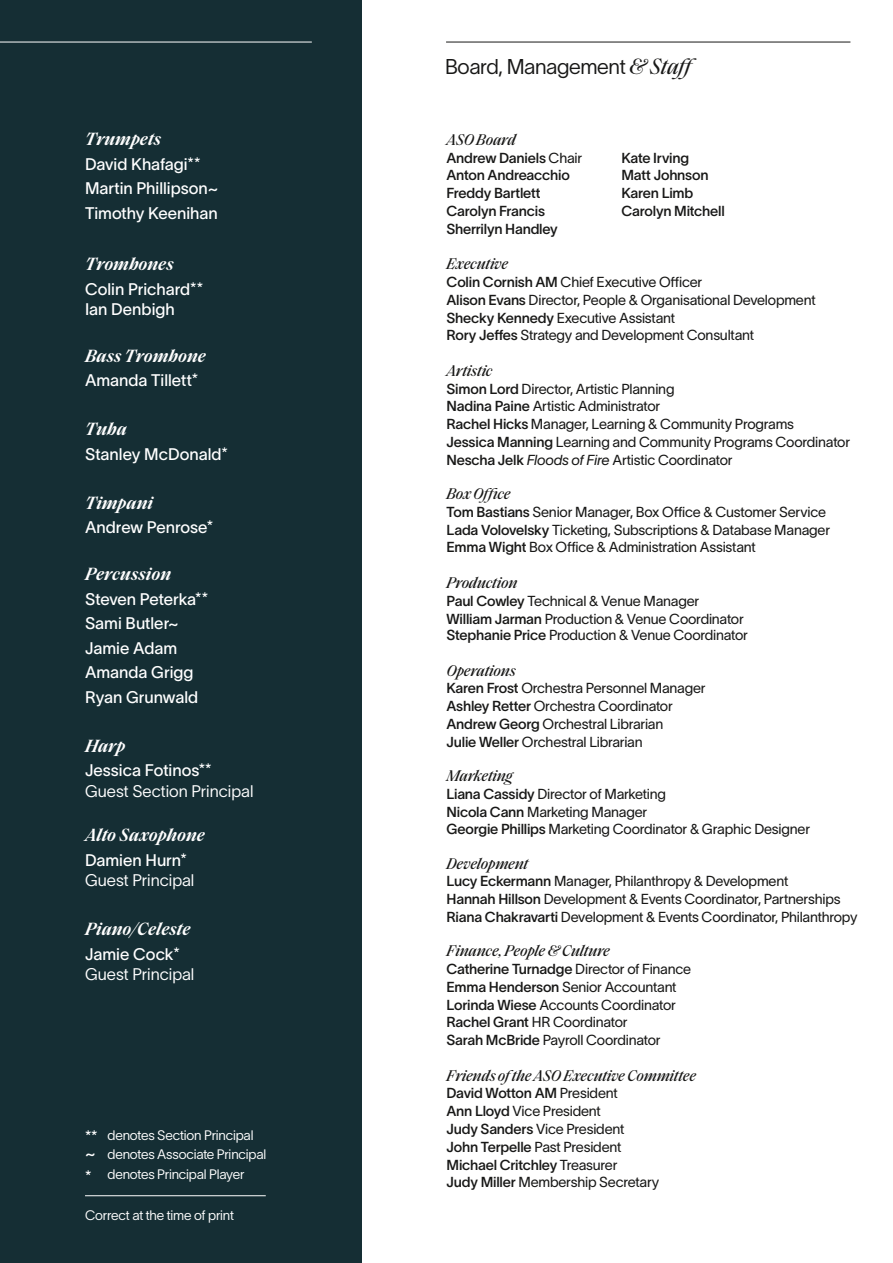
<style>
.page{position:relative;width:893px;height:1263px;background:#fff}
.page>*{position:absolute;margin:0;border:0;box-sizing:border-box;transform-origin:0 0}
.t1{font:21px "TWK Lausanne";letter-spacing:-.02em;color:#181817}
.Player_list_instrument{font:italic 600 18px "Saol Text";letter-spacing:.005em;color:#fff}
.Player_list{font:italic 600 18px "Saol Text";letter-spacing:.005em;color:#fff}
.Player_list-2{font:16.5px/16.5px "TWK Lausanne 400";color:#fff}
.Player_list-3{font:16.5px/20.2px "TWK Lausanne";letter-spacing:-.005em;color:#fff}
.Player_list_instrument-2{font:16.5px "TWK Lausanne 400";letter-spacing:-.005em;color:#fff}
.Staff_list{font:italic 500 15.75px "Saol Text";letter-spacing:-.015em;color:#181817}
.Staff_list-2{font:14.25px/16.5px "TWK Lausanne 300";letter-spacing:-.015em;color:#181817}
.Staff_list-3{font:14.25px "TWK Lausanne 500";letter-spacing:-.015em;color:#181817}
.Player_list-4{font:13.5px/19.5px "TWK Lausanne 250";letter-spacing:-.015em;color:#fff}
.s1{font-family:"TWK Lausanne 400"}
.s2{font-family:"Saol Text";font-style:italic;font-size:22.5px}
.s3{font-family:"TWK Lausanne 300"}
.s4{font-family:"TWK Lausanne 500"}
.s5{font-style:italic}
.s6{font-family:"TWK Lausanne"}
</style>
<div class="page">
<div style="left:0;top:0;width:361px;height:1263px;background:#152e34"></div>
<hr style="left:0;top:42px;width:312px;height:1px;background:#fff">
<hr style="left:446px;top:42px;width:404px;height:1px;background:#181817">
<hr style="left:85px;top:1195px;width:181px;height:1px;background:#fff">
<p class="Player_list_instrument" style="left:85px;top:126px;width:78px">Trumpets</p>
<p class="Player_list_instrument-2" style="left:85px;top:152px;width:117px">David Khafagi**</p>
<p class="Player_list_instrument-2" style="left:85px;top:177px;width:135px">Martin Phillipson~</p>
<p class="Player_list_instrument-2" style="left:85px;top:201px;width:134px">Timothy Keenihan</p>
<p class="Player_list_instrument" style="left:85px;top:251px;width:90px">Trombones</p>
<p class="Player_list-2" style="left:85px;top:277px;width:120px;line-height:20.2px">Colin Prichard**<br>Ian Denbigh</p>
<p class="Player_list_instrument" style="left:85px;top:342px;width:122px">Bass Trombone</p>
<p class="Player_list-2" style="left:85px;top:371px;width:115px">Amanda Tillett*</p>
<p class="Player_list" style="left:85px;top:416px;width:43px">Tuba</p>
<p class="Player_list-2" style="left:85px;top:445px;width:144px">Stanley McDonald*</p>
<p class="Player_list" style="left:85px;top:489px;width:69px">Timpani</p>
<p class="Player_list-2" style="left:85px;top:518px;width:130px">Andrew Penrose*</p>
<p class="Player_list_instrument" style="left:85px;top:561px;width:87px">Percussion</p>
<p class="Player_list-2" style="left:85px;top:590px;width:125px">Steven Peterka**</p>
<p class="Player_list-2" style="left:85px;top:614px;width:95px">Sami Butler~</p>
<p class="Player_list-2" style="left:85px;top:639px;width:94px">Jamie Adam</p>
<p class="Player_list-2" style="left:85px;top:663px;width:110px">Amanda Grigg</p>
<p class="Player_list-2" style="left:85px;top:688px;width:115px">Ryan Grunwald</p>
<p class="Player_list_instrument" style="left:85px;top:732px;width:42px">Harp</p>
<p class="Player_list-3" style="left:85px;top:759px;width:170px"><span class="s1">Jessica Fotinos**<br></span>Guest Section Principal</p>
<p class="Player_list_instrument" style="left:85px;top:822px;width:121px">Alto Saxophone</p>
<p class="Player_list-3" style="left:85px;top:849px;width:111px"><span class="s1">Damien Hurn*<br></span>Guest Principal</p>
<p class="Player_list_instrument" style="left:85px;top:916px;width:107px">Piano/Celeste</p>
<p class="Player_list-3" style="left:85px;top:943px;width:111px"><span class="s1">Jamie Cock*<br></span>Guest Principal</p>
<p class="Player_list-4" style="left:107px;top:1124px;width:160px">denotes Section Principal denotes Associate Principal denotes Principal Player</p>
<p class="Player_list-4" style="left:85px;top:1204px;width:150px">Correct at the time of print</p>
<p class="Player_list-2" style="left:85px;top:1127px;width:14px">** ~</p>
<p class="Player_list-2" style="left:85px;top:1168px;width:8px">*</p>
<p class="t1" style="left:445px;top:52px;width:259px">Board, Management <span class="s2">&amp; Staff</span></p>
<p class="Staff_list" style="left:446px;top:128px;width:71px">ASO Board</p>
<p class="Staff_list-3" style="left:446px;top:147px;width:137px">Andrew Daniels <span class="s3">Chair</span></p>
<p class="Staff_list-3" style="left:446px;top:165px;width:125px">Anton Andreacchio</p>
<p class="Staff_list-3" style="left:446px;top:183px;width:96px">Freddy Bartlett</p>
<p class="Staff_list-3" style="left:446px;top:201px;width:100px">Carolyn Francis</p>
<p class="Staff_list-3" style="left:446px;top:219px;width:113px">Sherrilyn Handley</p>
<p class="Staff_list" style="left:446px;top:252px;width:63px">Executive</p>
<p class="Staff_list-2" style="left:446px;top:273px;width:257px"><span class="s4">Colin Cornish AM</span> Chief Executive Officer</p>
<p class="Staff_list-2" style="left:446px;top:290px;width:371px"><span class="s4">Alison Evans</span> Director, People &amp; Organisational Development</p>
<p class="Staff_list-2" style="left:446px;top:308px;width:230px"><span class="s4">Shecky Kennedy</span> Executive Assistant</p>
<p class="Staff_list-2" style="left:446px;top:326px;width:309px"><span class="s4">Rory Jeffes</span> Strategy and Development Consultant</p>
<p class="Staff_list" style="left:446px;top:359px;width:48px">Artistic</p>
<p class="Staff_list-2" style="left:446px;top:379px;width:230px"><span class="s4">Simon Lord</span> Director, Artistic Planning</p>
<p class="Staff_list-2" style="left:446px;top:397px;width:215px"><span class="s4">Nadina Paine</span> Artistic Administrator</p>
<p class="Staff_list-2" style="left:446px;top:415px;width:349px"><span class="s4">Rachel Hicks</span> Manager, Learning &amp; Community Programs</p>
<p class="Staff_list-2" style="left:446px;top:433px;width:405px"><span class="s4">Jessica Manning</span> Learning and Community Programs Coordinator</p>
<p class="Staff_list-2" style="left:446px;top:450px;width:288px"><span class="s4">Nescha Jelk</span> <span class="s5">Floods of Fire</span> Artistic Coordinator</p>
<p class="Staff_list" style="left:446px;top:482px;width:66px">Box Office</p>
<p class="Staff_list-2" style="left:446px;top:503px;width:381px"><span class="s4">Tom Bastians</span> Senior Manager, Box Office &amp; Customer Service</p>
<p class="Staff_list-2" style="left:446px;top:520px;width:385px"><span class="s4">Lada Volovelsky</span> Ticketing, Subscriptions &amp; Database Manager</p>
<p class="Staff_list-2" style="left:446px;top:538px;width:311px"><span class="s4">Emma Wight</span> Box Office &amp; Administration Assistant</p>
<p class="Staff_list" style="left:446px;top:571px;width:72px">Production</p>
<p class="Staff_list-2" style="left:446px;top:591px;width:254px"><span class="s4">Paul Cowley</span> Technical &amp; Venue Manager</p>
<p class="Staff_list-2" style="left:446px;top:609px;width:303px"><span class="s4">William Jarman</span> Production &amp; Venue Coordinator<br><span class="s4">Stephanie Price</span> Production &amp; Venue Coordinator</p>
<p class="Staff_list" style="left:446px;top:659px;width:71px">Operations</p>
<p class="Staff_list-2" style="left:446px;top:679px;width:261px"><span class="s4">Karen Frost</span> Orchestra Personnel Manager</p>
<p class="Staff_list-2" style="left:446px;top:697px;width:228px"><span class="s4">Ashley Retter</span> Orchestra Coordinator</p>
<p class="Staff_list-2" style="left:446px;top:715px;width:218px"><span class="s4">Andrew Georg</span> Orchestral Librarian</p>
<p class="Staff_list-2" style="left:446px;top:732px;width:198px"><span class="s4">Julie Weller</span> Orchestral Librarian</p>
<p class="Staff_list" style="left:446px;top:764px;width:68px">Marketing</p>
<p class="Staff_list-2" style="left:446px;top:784px;width:221px"><span class="s4">Liana Cassidy</span> Director of Marketing</p>
<p class="Staff_list-2" style="left:446px;top:802px;width:202px"><span class="s4">Nicola Cann</span> Marketing Manager</p>
<p class="Staff_list-2" style="left:446px;top:820px;width:365px"><span class="s4">Georgie Phillips</span> Marketing Coordinator &amp; Graphic Designer</p>
<p class="Staff_list" style="left:446px;top:852px;width:83px">Development</p>
<p class="Staff_list-2" style="left:446px;top:872px;width:343px"><span class="s4">Lucy Eckermann</span> Manager, Philanthropy &amp; Development</p>
<p class="Staff_list-2" style="left:446px;top:890px;width:396px"><span class="s4">Hannah Hillson</span> Development &amp; Events Coordinator, Partnerships</p>
<p class="Staff_list-2" style="left:446px;top:908px;width:412px"><span class="s4">Riana Chakravarti</span> Development &amp; Events Coordinator, Philanthropy</p>
<p class="Staff_list" style="left:446px;top:939px;width:165px">Finance, People &amp; Culture</p>
<p class="Staff_list-3" style="left:446px;top:959px;width:246px">Catherine Turnadge <span class="s3">Director of Finance</span></p>
<p class="Staff_list-2" style="left:446px;top:977px;width:232px"><span class="s4">Emma Henderson</span> Senior Accountant</p>
<p class="Staff_list-2" style="left:446px;top:995px;width:231px"><span class="s6">Lorinda Wiese</span> Accounts Coordinator</p>
<p class="Staff_list-2" style="left:446px;top:1013px;width:183px"><span class="s4">Rachel Grant</span> HR Coordinator</p>
<p class="Staff_list-2" style="left:446px;top:1031px;width:216px"><span class="s4">Sarah McBride</span> Payroll Coordinator</p>
<p class="Staff_list" style="left:446px;top:1064px;width:251px">Friends ofthe ASO Executive Committee</p>
<p class="Staff_list-3" style="left:446px;top:1083px;width:173px">David Wotton AM <span class="s3">President</span></p>
<p class="Staff_list-2" style="left:446px;top:1102px;width:156px"><span class="s4">Ann Lloyd</span> Vice President</p>
<p class="Staff_list-2" style="left:446px;top:1120px;width:179px"><span class="s4">Judy Sanders</span> Vice President</p>
<p class="Staff_list-2" style="left:446px;top:1137px;width:176px"><span class="s4">John Terpelle</span> Past President</p>
<p class="Staff_list-3" style="left:446px;top:1154px;width:172px">Michael Critchley <span class="s3">Treasurer</span></p>
<p class="Staff_list-2" style="left:446px;top:1173px;width:214px"><span class="s4">Judy Miller</span> Membership Secretary</p>
<p class="Staff_list-3" style="left:621px;top:148px;width:69px">Kate Irving</p>
<p class="Staff_list-3" style="left:621px;top:165px;width:89px">Matt Johnson</p>
<p class="Staff_list-3" style="left:621px;top:183px;width:73px">Karen Limb</p>
<p class="Staff_list-3" style="left:621px;top:201px;width:105px">Carolyn Mitchell</p>
</div>
